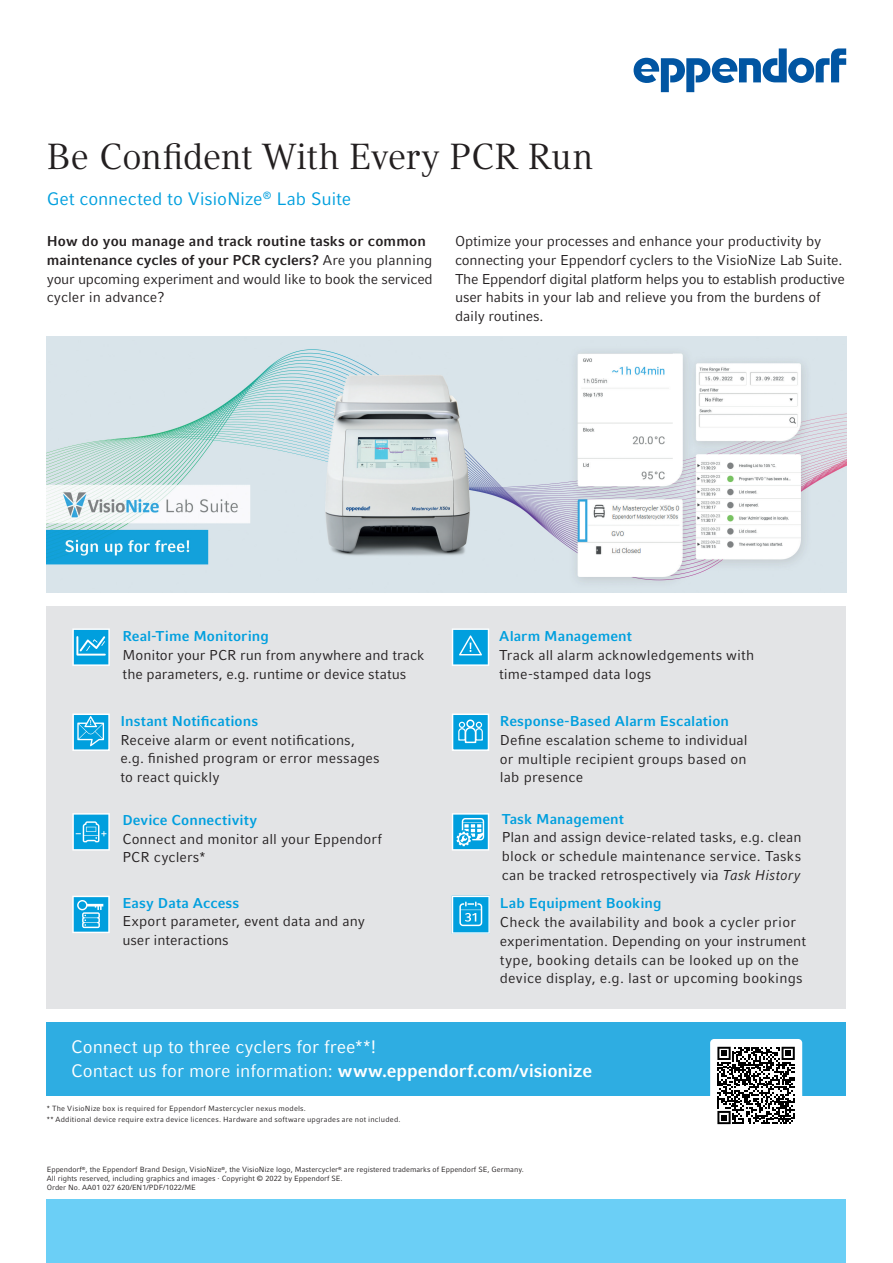
<style>
.page{position:relative;width:893px;height:1263px;background:#fff}
.page>*{position:absolute;margin:0;border:0;box-sizing:border-box;transform-origin:0 0}
._01_Headline_3_21pt{font:36px "Compatil Textfor Eppendorf";letter-spacing:-.01em;color:#231f20}
.Cover_01_Headline_2{font:18px "Compatil Factfor Eppendorf";letter-spacing:-.005em;color:#fff}
._01_Headline_3_21pt-2{font:18px "Compatil Factfor Eppendorf";letter-spacing:-.01em;color:#009fde}
.Cover_01_Headline_2-2{font:14.25px/18.8px "Compatil Factfor Eppendorf";letter-spacing:.005em;color:#231f20}
._02_Header_12pt{font:14.25px/18.8px "Compatil Factfor Eppendorf";letter-spacing:-.01em;color:#231f20}
.Cover_01_Headline_2-3{font:700 14.25px "Compatil Factfor Eppendorf";letter-spacing:.005em;color:#009fde}
._04_Disclaimer_5pt{font:7.5px "Compatil Factfor Eppendorf";color:#231f20}
.Cover_01_Headline_2-4{font:7.5px "Compatil Factfor Eppendorf";letter-spacing:.025em;color:#231f20}
.s1{font-weight:700}
.s2{font-style:italic}
</style>
<div class="page">
<div style="left:47px;top:606px;width:799px;height:403px;background:#e3e4e6"></div>
<svg style="left:634px;top:48px;width:212px;height:44px"></svg>
<div style="left:47px;top:1199px;width:799px;height:64px;background:#6bcff6"></div>
<div style="left:47px;top:1022px;width:799px;height:74px;background:#2eade2"></div>
<div style="left:710px;top:1039px;width:92px;height:92px;background:#fff;border-radius:4px"></div>
<svg style="left:717px;top:1047px;width:78px;height:77px"></svg>
<svg style="left:72px;top:628px;width:38px;height:38px"></svg>
<svg style="left:452px;top:813px;width:37px;height:37px"></svg>
<svg style="left:72px;top:896px;width:38px;height:37px"></svg>
<div style="left:72px;top:713px;width:38px;height:38px;background:#009fde;border:2px solid #fff"></div>
<svg style="left:77px;top:716px;width:27px;height:30px"></svg>
<svg style="left:72px;top:813px;width:38px;height:37px"></svg>
<div style="left:452px;top:713px;width:37px;height:38px;background:#009fde;border:2px solid #fff"></div>
<div style="left:466px;top:719px;width:8px;height:9px;border:2px solid #fff;border-radius:50%"></div>
<svg style="left:458px;top:722px;width:25px;height:22px"></svg>
<img style="left:47px;top:336px;width:799px;height:257px">
<svg style="left:452px;top:628px;width:37px;height:38px"></svg>
<svg style="left:452px;top:896px;width:38px;height:38px"></svg>
<p class="_01_Headline_3_21pt" style="left:47px;top:135px;width:548px">Be Confident With Every PCR Run</p>
<p class="_01_Headline_3_21pt-2" style="left:47px;top:188px;width:306px">Get connected to VisioNize<sup>®</sup> Lab Suite</p>
<p class="_02_Header_12pt" style="left:47px;top:232px;width:387px"><span class="s1">How do you manage and track routine tasks or common maintenance cycles of your PCR cyclers?</span> Are you planning your upcoming experiment and would like to book the serviced cycler in advance?</p>
<p class="_02_Header_12pt" style="left:455px;top:232px;width:391px">Optimize your processes and enhance your productivity by connecting your Eppendorf cyclers to the VisioNize Lab Suite.<br>The Eppendorf digital platform helps you to establish productive user habits in your lab and relieve you from the burdens of daily routines.</p>
<p class="Cover_01_Headline_2-3" style="left:122px;top:628px;width:148px">Real-Time Monitoring</p>
<p class="Cover_01_Headline_2-2" style="left:123px;top:646px;width:303px">Monitor your PCR run from anywhere and track the parameters, e.g. runtime or device status</p>
<p class="Cover_01_Headline_2-3" style="left:120px;top:712px;width:139px">Instant Notifications</p>
<p class="Cover_01_Headline_2-2" style="left:120px;top:730px;width:261px">Receive alarm or event notifications, e.g. finished program or error messages to react quickly</p>
<p class="Cover_01_Headline_2-3" style="left:122px;top:811px;width:136px">Device Connectivity</p>
<p class="Cover_01_Headline_2-2" style="left:122px;top:829px;width:261px">Connect and monitor all your Eppendorf<br>PCR cyclers*</p>
<p class="Cover_01_Headline_2-3" style="left:122px;top:894px;width:118px">Easy Data Access</p>
<p class="Cover_01_Headline_2-2" style="left:122px;top:912px;width:244px">Export parameter, event data and any user interactions</p>
<p class="Cover_01_Headline_2-3" style="left:499px;top:628px;width:134px">Alarm Management</p>
<p class="Cover_01_Headline_2-2" style="left:499px;top:646px;width:257px">Track all alarm acknowledgements with</p>
<p class="Cover_01_Headline_2-2" style="left:499px;top:664px;width:154px">time-stamped data logs</p>
<p class="Cover_01_Headline_2-3" style="left:500px;top:713px;width:231px">Response-Based Alarm Escalation</p>
<p class="Cover_01_Headline_2-2" style="left:500px;top:731px;width:249px;text-align:justify">Define escalation scheme to individual or multiple recipient groups based on lab presence</p>
<p class="Cover_01_Headline_2-3" style="left:502px;top:810px;width:124px">Task Management</p>
<p class="Cover_01_Headline_2-2" style="left:502px;top:828px;width:301px;text-align:justify">Plan and assign device-related tasks, e.g. clean block or schedule maintenance service. Tasks can be tracked retrospectively via <span class="s2">Task History</span></p>
<p class="Cover_01_Headline_2-3" style="left:500px;top:895px;width:163px">Lab Equipment Booking</p>
<p class="Cover_01_Headline_2-2" style="left:500px;top:913px;width:308px">Check the availability and book a cycler prior experimentation. Depending on your instrument type, booking details can be looked up on the device display, e.g. last or upcoming bookings</p>
<p class="Cover_01_Headline_2" style="left:71px;top:1036px;width:307px">Connect up to three cyclers for free**!</p>
<p class="Cover_01_Headline_2" style="left:71px;top:1060px;width:522px">Contact us for more information: <span class="s1">www.eppendorf.com/visionize</span></p>
<p class="Cover_01_Headline_2-4" style="left:47px;top:1104px;width:261px">* The VisioNize box is required for Eppendorf Mastercycler nexus models.</p>
<p class="Cover_01_Headline_2-4" style="left:47px;top:1115px;width:355px">** Additional device require extra device licences. Hardware and software upgrades are not included.</p>
<p class="_04_Disclaimer_5pt" style="left:47px;top:1165px;width:479px">Eppendorf<sup>®</sup>, the Eppendorf Brand Design, VisioNize<sup>®</sup>, the VisioNize logo, Mastercycler<sup>®</sup> are registered trademarks of Eppendorf SE, Germany.</p>
<p class="_04_Disclaimer_5pt" style="left:47px;top:1174px;width:297px">All rights reserved, including graphics and images · Copyright © 2022 by Eppendorf SE.</p>
<p class="_04_Disclaimer_5pt" style="left:47px;top:1183px;width:151px">Order No. AA01 027 620/EN1/PDF/1022/ME</p>
</div>
